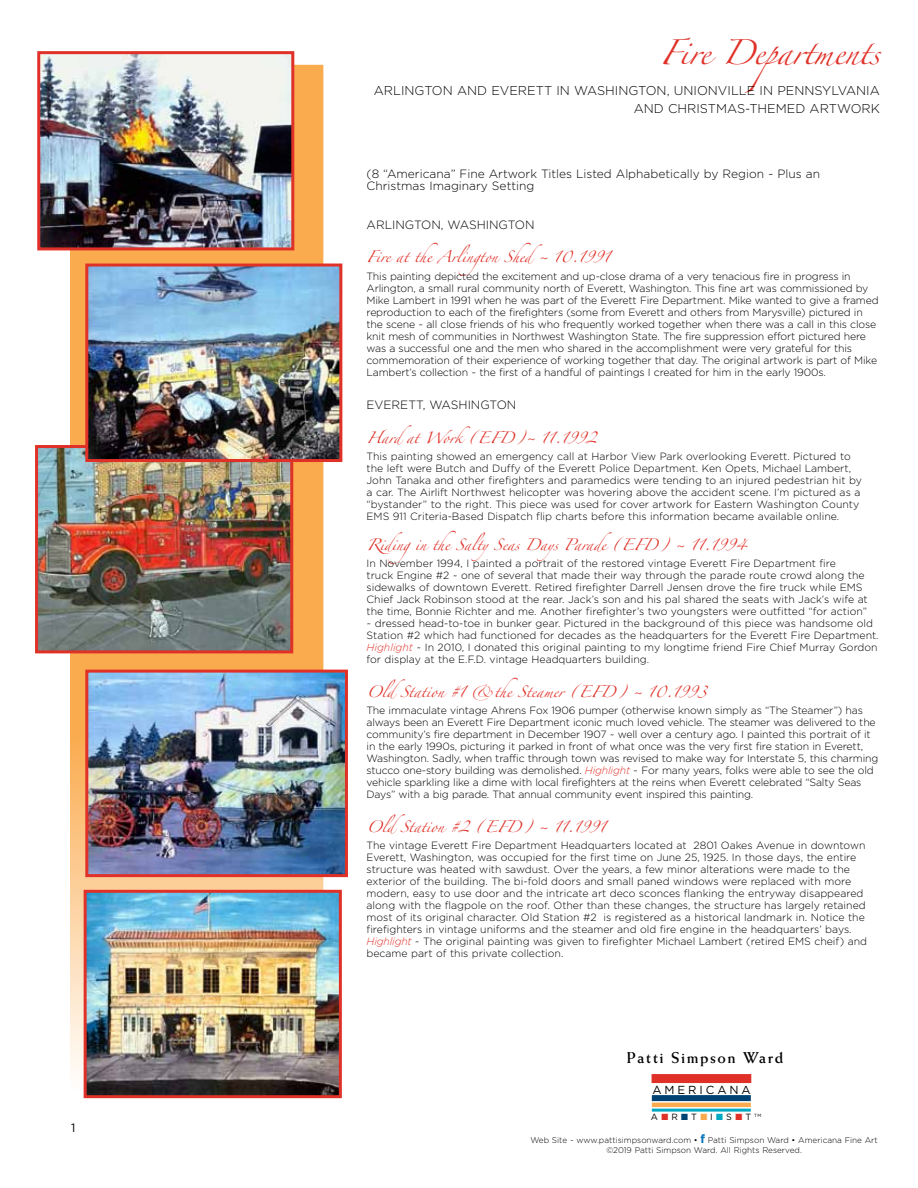
<style>
.page{position:relative;width:918px;height:1188px;background:#fff}
.page>*{position:absolute;margin:0;border:0;box-sizing:border-box;transform-origin:0 0}
.t1{font:22.5px "Zapfino";letter-spacing:-.015em;color:#e03128}
.t2{font:700 15.75px "Weiss";letter-spacing:.1em;color:#000}
.t3{font:300 12.75px/18px "Gotham";color:#000}
.t4{font:300 12px/12px "Gotham";color:#000}
.t5{font:12px "Gotham";color:#000}
.t6{font:11.7px "Gotham";letter-spacing:.25em;color:#000}
.t7{font:300 10.5px/12px "Gotham";letter-spacing:-.01em;color:#000}
.t8{font:10.5px "Zapfino";letter-spacing:-.005em;color:#e03128}
.t9{font:9px "Gotham";color:#000}
.t10{font:300 8.25px/10.5px "Gotham";color:#000;text-align:center}
.s1{font-style:italic;color:#e03128}
.s2{color:#e03128}
.s3{color:#004271}
.s4{color:#faab4d}
.s5{color:#00a9c2}
.s6{font-weight:700;font-size:12px;color:#0073bb}
</style>
<div class="page">
<svg style="left:73px;top:68px;width:247px;height:1031px;background:#f9b161"></svg>
<div style="left:652px;top:1074px;width:99px;height:9px;background:#e03128"></div>
<div style="left:652px;top:1095px;width:99px;height:6px;background:#004271"></div>
<hr style="left:652px;top:1103px;width:99px;height:4px;background:#faab4d">
<hr style="left:652px;top:1109px;width:99px;height:3px;background:#00a9c2">
<img style="left:39px;top:449px;width:250px;height:200px">
<div style="left:35px;top:445px;width:258px;height:208px;border:3px solid #e03128"></div>
<img style="left:89px;top:268px;width:249px;height:190px">
<div style="left:85px;top:264px;width:257px;height:198px;border:3px solid #e03128"></div>
<img style="left:41px;top:55px;width:249px;height:191px">
<div style="left:37px;top:51px;width:257px;height:199px;border:3px solid #e03128"></div>
<img style="left:88px;top:894px;width:250px;height:200px">
<div style="left:84px;top:890px;width:258px;height:208px;border:3px solid #e03128"></div>
<img style="left:89px;top:674px;width:255px;height:199px">
<div style="left:85px;top:670px;width:263px;height:207px;border:3px solid #e03128"></div>
<p class="t5" style="left:71px;top:1121px;width:6px">1</p>
<h1 class="t1" style="left:660px;top:43px;width:221px">Fire Departments</h1>
<p class="t3" style="left:634px;top:82px;width:248px;text-indent:-260px">ARLINGTON AND EVERETT IN WASHINGTON, UNIONVILLE IN PENNSYLVANIA<br>AND christ</p>
<p class="t3" style="left:716px;top:100px;width:165px">mas-THEM ED ARTWORK</p>
<p class="t4" style="left:367px;top:167px;width:455px">(8 “Americana” Fine Artwork Titles Listed Alphabetically by Region ~ Plus an<br>Christmas Imaginary Setting</p>
<p class="t4" style="left:367px;top:218px;width:170px">ARLINGTON, WASHINGTON</p>
<p class="t8" style="left:367px;top:253px;width:245px">Fire at the Arlington Shed~ 10.1991</p>
<p class="t7" style="left:367px;top:270px;width:514px">This painting depicted the excitement and up-close drama of a very tenacious fire in progress in Arlington, a small rural community north of Everett, Washington. This fine art was commissioned by<br>M ike Lambert in 1991 when he was part of the Everett Fire Department. M ike wanted to give a framed reproduction to each of the firefighters (some from Everett and others from Marysville) pictured in the scene ~ all close friends of his who frequently worked together when there was a call in this close knit mesh of communities in Northwest Washington State. The fire suppression effort pictured here was a successful one and the men who shared in the accomplishment were very grateful for this commemoration of their experience of working together that day. The original artwork is part of M ike Lambert’s collection ~ the first of a handful of paintings I created for him in the early 1900s.</p>
<p class="t4" style="left:367px;top:399px;width:151px">EVERETT, WASHINGTON</p>
<p class="t8" style="left:367px;top:433px;width:232px">Hardat Work(EFD)~ 11.1992</p>
<p class="t7" style="left:367px;top:451px;width:497px">This painting showed an emergency call at Harbor View Park overlooking Everett. Pictured to the left were Butch and Duffy of the Everett Police Department. Ken Opets, M ichael Lambert, John Tanaka and other firefighters and paramedics were tending to an injured pedestrian hit by a car. The Airlift Northwest helicopter was hovering above the accident scene. I’m pictured as a “bystander” to the right. This piece was used for cover artwork for Eastern Washington County EMS 911 Criteria-Based Dispatch flip charts before this information became available online.</p>
<p class="t8" style="left:367px;top:540px;width:381px">Ridingin the SaltySeas Days Parade (EFD) ~ 11.1994</p>
<p class="t7" style="left:367px;top:557px;width:514px">In November 1994, I painted a portrait of the restored vintage Everett Fire Department fire<br>truck Engine #2 ~ one of several that made their way through the parade route crowd along the sidewalks of downtown Everett. Retired firefighter Darrell Jensen drove the fire truck while EMS Chief Jack Robinson stood at the rear. Jack’s son and his pal shared the seats with Jack’s wife at the time, Bonnie Richter and me. Another firefighter’s two youngsters were outfitted “for action”<br>~ dressed head-to-toe in bunker gear. Pictured in the background of this piece was handsome old Station #2 which had functioned for decades as the headquarters for the Everett Fire Department.<br><span class="s1">Highlight</span> ~ In 2010, I donated this original painting to my longtime friend Fire Chief M urray Gordon for display at the E.F.D. vintage Headquarters building.</p>
<p class="t8" style="left:367px;top:687px;width:342px">OldStation #1 &amp;the Steamer (EFD) ~ 10.1993</p>
<p class="t7" style="left:367px;top:704px;width:513px">The immaculate vintage Ahrens Fox 1906 pumper (otherwise known simply as “The Steamer”) has always been an Everett Fire Department iconic much loved vehicle. The steamer was delivered to the community’s fire department in December 1907 ~ well over a century ago. I painted this portrait of it in the early 1990s, picturing it parked in front of what once was the very first fire station in Everett, Washington. Sadly, when traffic through town was revised to make way for Interstate 5, this charming stucco one-story building was demolished. <span class="s1">Highlight</span> ~ For many years, folks were able to see the old vehicle sparkling like a dime with local firefighters at the reins when Everett celebrated “Salty Seas Days” with a big parade. That annual community event inspired this painting.</p>
<p class="t8" style="left:367px;top:822px;width:241px">OldStation #2 (EFD) ~ 11.1991</p>
<p class="t7" style="left:367px;top:839px;width:502px">The vintage Everett Fire Department Headquarters located at 2801 Oakes Avenue in downtown Everett, Washington, was occupied for the first time on June 25, 1925. In those days, the entire structure was heated with sawdust. Over the years, a few minor alterations were made to the exterior of the building. The bi-fold doors and small paned windows were replaced with more modern, easy to use door and the intricate art deco sconces flanking the entryway disappeared along with the flagpole on the roof. Other than these changes, the structure has largely retained most of its original character. Old Station #2 is registered as a historical landmark in. Notice the firefighters in vintage uniforms and the steamer and old fire engine in the headquarters’ bays.<br><span class="s1">Highlight</span> ~ The original painting was given to firefighter M ichael Lambert (retired EMS cheif) and became part of this private collection.</p>
<h2 class="t2" style="left:627px;top:1048px;width:158px">Patti Simpson Ward</h2>
<p class="t6" style="left:653px;top:1083px;width:100px">AMERICANA</p>
<p class="t9" style="left:651px;top:1112px;width:112px">A <span class="s2">■</span> R <span class="s3">■</span>T <span class="s4">■</span>I <span class="s5">■</span>S <span class="s2">■</span> T <sup>TM</sup></p>
<p class="t10" style="left:530px;top:1135px;width:349px">Web Site ~ www.pattisimpsonward.com • <span class="s6">f</span> Patti Simpson Ward • Americana Fine Art ©2019 Patti Simpson Ward. All Rights Reserved.</p>
</div>
